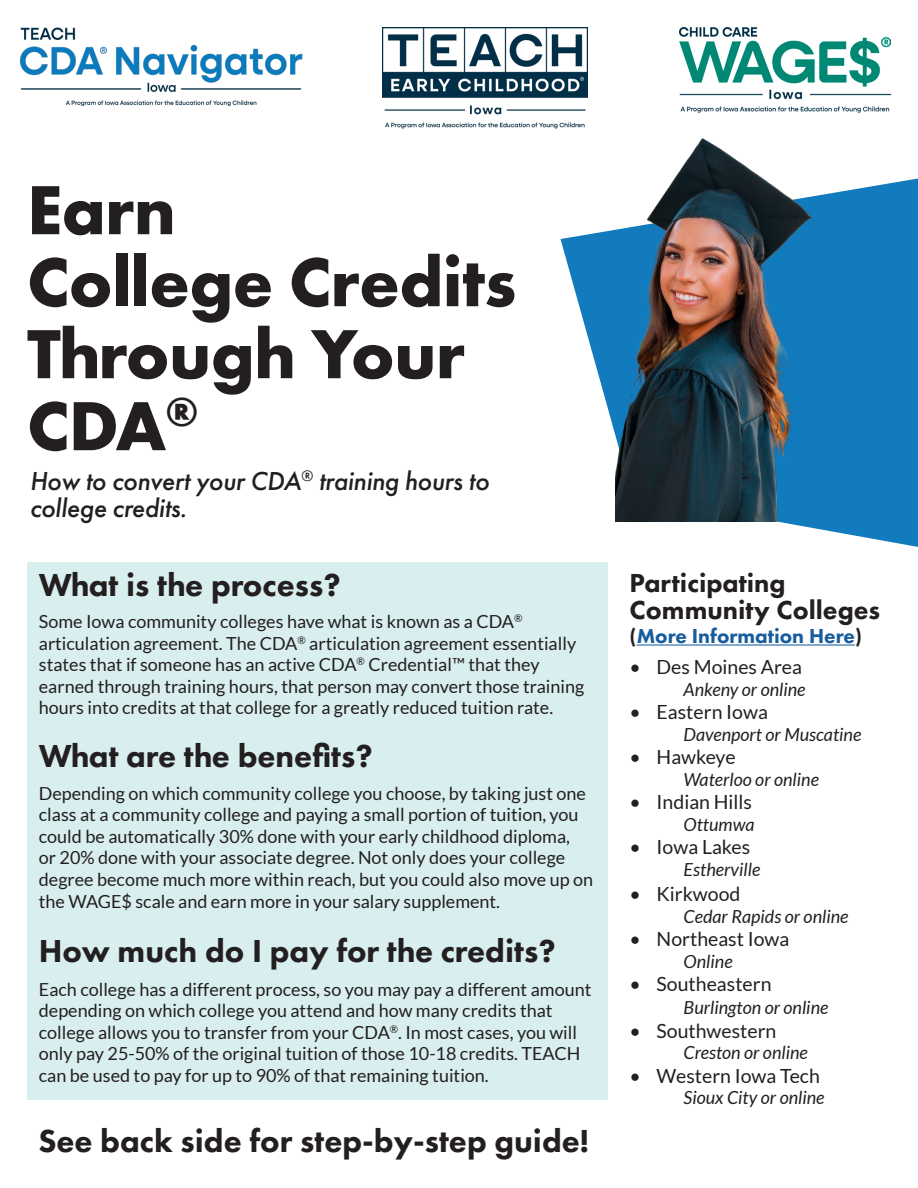
<style>
.page{position:relative;width:918px;height:1188px;background:#fff}
.page>*{position:absolute;margin:0;border:0;box-sizing:border-box;transform-origin:0 0}
.t1{font:700 72px/72px "Futura PT";letter-spacing:-.01em;color:#231f20}
.t2{font:800 33px "Futura PT";color:#231f20}
.t3{font:italic 500 27px "Futura PT";letter-spacing:-.01em;color:#231f20}
.t4{font:800 27px "Futura PT";color:#231f20}
.t5{font:800 21px "Futura PT";color:#175d9e}
.t6{font:19.5px "Lato";color:#231f20}
.t7{font:18px/21.6px "Lato";color:#231f20}
.t8{font:italic 18px "Lato";color:#231f20}
.s1{color:#231f20}
</style>
<div class="page">
<div style="left:27px;top:562px;width:581px;height:537px;background:#d8eeef"></div>
<svg style="left:561px;top:179px;width:357px;height:368px"></svg>
<img style="left:615px;top:112px;width:275px;height:409px">
<hr style="left:637px;top:644px;width:218px;height:2px;background:#175d9e">
<img style="left:382px;top:27px;width:205px;height:101px">
<img style="left:679px;top:27px;width:212px;height:85px">
<img style="left:20px;top:27px;width:283px;height:78px">
<p class="t1" style="left:27px;top:172px;width:150px">Earn</p>
<p class="t1" style="left:27px;top:244px;width:491px">College Credits<br>Through Your<br>CDA<sup>®</sup></p>
<p class="t3" style="left:30px;top:464px;width:461px">How to convert your CDA<sup>®</sup> training hours to</p>
<p class="t3" style="left:30px;top:491px;width:159px">college credits.</p>
<p class="t2" style="left:39px;top:565px;width:303px">What is the process?</p>
<p class="t7" style="left:39px;top:610px;width:485px">Some Iowa community colleges have what is known as a CDA<sup>®</sup></p>
<p class="t7" style="left:39px;top:632px;width:539px">articulation agreement. The CDA<sup>®</sup> articulation agreement essentially</p>
<p class="t7" style="left:39px;top:654px;width:547px">states that if someone has an active CDA<sup>®</sup> Credential™ that they earned through training hours, that person may convert those training hours into credits at that college for a greatly reduced tuition rate.</p>
<p class="t2" style="left:39px;top:735px;width:335px">What are the benefits?</p>
<p class="t7" style="left:39px;top:782px;width:556px">Depending on which community college you choose, by taking just one class at a community college and paying a small portion of tuition, you could be automatically 30% done with your early childhood diploma,<br>or 20% done with your associate degree. Not only does your college degree become much more within reach, but you could also move up on the WAGE$ scale and earn more in your salary supplement.</p>
<p class="t2" style="left:39px;top:931px;width:518px">How much do I pay for the credits?</p>
<p class="t7" style="left:39px;top:978px;width:554px">Each college has a different process, so you may pay a different amount depending on which college you attend and how many credits that</p>
<p class="t7" style="left:39px;top:1021px;width:543px">college allows you to transfer from your CDA<sup>®</sup>. In most cases, you will only pay 25-50% of the original tuition of those 10-18 credits. TEACH can be used to pay for up to 90% of that remaining tuition.</p>
<p class="t2" style="left:38px;top:1121px;width:552px">See back side for step-by-step guide!</p>
<p class="t4" style="left:630px;top:566px;width:158px">Participating</p>
<p class="t4" style="left:630px;top:593px;width:252px">Community Colleges</p>
<p class="t5" style="left:630px;top:623px;width:234px"><span class="s1">(</span>More Information Here<span class="s1">)</span></p>
<p class="t6" style="left:630px;top:656px;width:174px">• Des Moines Area</p>
<p class="t8" style="left:684px;top:679px;width:123px">Ankeny or online</p>
<p class="t6" style="left:630px;top:701px;width:140px">• Eastern Iowa</p>
<p class="t8" style="left:684px;top:724px;width:179px">Davenport or Muscatine</p>
<p class="t6" style="left:630px;top:746px;width:107px">• Hawkeye</p>
<p class="t8" style="left:684px;top:769px;width:137px">Waterloo or online</p>
<p class="t6" style="left:630px;top:791px;width:124px">• Indian Hills</p>
<p class="t8" style="left:684px;top:814px;width:72px">Ottumwa</p>
<p class="t6" style="left:630px;top:836px;width:122px">• Iowa Lakes</p>
<p class="t8" style="left:684px;top:859px;width:78px">Estherville</p>
<p class="t6" style="left:630px;top:883px;width:112px">• Kirkwood</p>
<p class="t8" style="left:684px;top:906px;width:166px">Cedar Rapids or online</p>
<p class="t6" style="left:630px;top:928px;width:161px">• Northeast Iowa</p>
<p class="t8" style="left:684px;top:951px;width:51px">Online</p>
<p class="t6" style="left:630px;top:973px;width:143px">• Southeastern</p>
<p class="t8" style="left:684px;top:998px;width:146px">Burlington or online</p>
<p class="t6" style="left:630px;top:1020px;width:148px">• Southwestern</p>
<p class="t8" style="left:684px;top:1043px;width:126px">Creston or online</p>
<p class="t6" style="left:630px;top:1065px;width:192px">• Western Iowa Tech</p>
<p class="t8" style="left:684px;top:1088px;width:142px">Sioux City or online</p>
</div>
